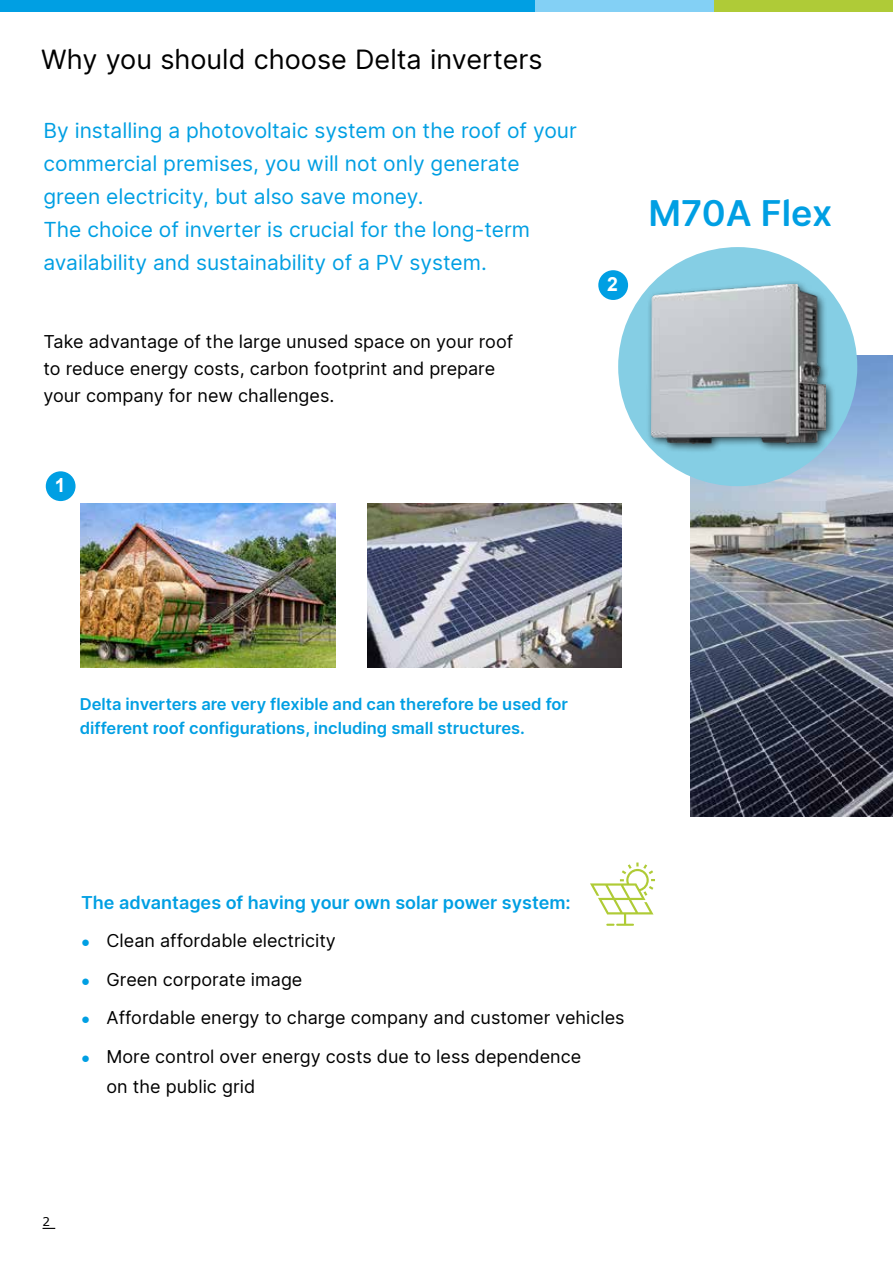
<style>
.page{position:relative;width:893px;height:1263px;background:#fff}
.page>*{position:absolute;margin:0;border:0;box-sizing:border-box;transform-origin:0 0}
.t1{font:600 36px "Delta Sans";color:#009fe3}
.t2{font:27px "Delta Sans";color:#000}
.t3{font:21px/33px "Delta Sans";color:#009fe3}
.t4{font:700 19.5px "Arial";color:#fff}
.t5{font:18px/27px "Delta Sans";color:#000}
.t6{font:600 18px "Delta Sans";color:#009fe3}
.t7{font:600 16.5px/24px "Delta Sans";color:#009fe3}
.t8{font:12px "Verdana";color:#000}
.s1{font-family:"Arial";font-size:15px;color:#009fe3}
</style>
<div class="page">
<svg style="left:43px;top:1228px;width:12px;height:1px"></svg>
<img style="left:690px;top:356px;width:203px;height:460px">
<img style="left:80px;top:504px;width:255px;height:164px">
<img style="left:367px;top:504px;width:255px;height:164px">
<div style="left:619px;top:248px;width:237px;height:237px;background:#85cee4;border-radius:50%"></div>
<div style="left:646px;top:279px;width:190px;height:175px;background:#000;opacity:.75"></div>
<img style="left:652px;top:284px;width:173px;height:159px">
<svg style="left:590px;top:862px;width:65px;height:64px"></svg>
<div style="left:46px;top:471px;width:30px;height:30px;background:#009fe3;border-radius:50%"></div>
<div style="left:598px;top:270px;width:30px;height:30px;background:#009fe3;border-radius:50%"></div>
<div style="left:0;top:0;width:893px;height:12px;background:#009fe3"></div>
<div style="left:714px;top:0;width:179px;height:12px;background:#afcb37"></div>
<div style="left:535px;top:0;width:179px;height:12px;background:#83d0f5"></div>
<h2 class="t2" style="left:41px;top:39px;width:503px">Why you should choose Delta inverters</h2>
<p class="t3" style="left:43px;top:114px;width:535px">By installing a photovoltaic system on the roof of your commercial premises, you will not only generate green electricity, but also save money.<br>The choice of inverter is crucial for the long-term availability and sustainability of a PV system.</p>
<p class="t5" style="left:43px;top:327px;width:471px">Take advantage of the large unused space on your roof to reduce energy costs, carbon footprint and prepare your company for new challenges.</p>
<p class="t4" style="left:55px;top:471px;width:12px">1</p>
<p class="t4" style="left:607px;top:270px;width:12px">2</p>
<h1 class="t1" style="left:648px;top:186px;width:185px">M70A Flex</h1>
<p class="t7" style="left:80px;top:691px;width:490px">Delta inverters are very flexible and can therefore be used for different roof configurations, including small structures.</p>
<p class="t6" style="left:81px;top:888px;width:491px">The advantages of having your own solar power system:</p>
<p class="t5" style="left:81px;top:927px;width:256px"><span class="s1">●</span> Clean affordable electricity</p>
<p class="t5" style="left:81px;top:965px;width:223px"><span class="s1">●</span> Green corporate image</p>
<p class="t5" style="left:81px;top:1004px;width:545px"><span class="s1">●</span> Affordable energy to charge company and customer vehicles</p>
<p class="t5" style="left:107px;top:1041px;width:476px;line-height:30px;text-indent:-26px"><span class="s1">●</span> More control over energy costs due to less dependence on the public grid</p>
<p class="t8" style="left:43px;top:1213px;width:9px">2</p>
</div>
